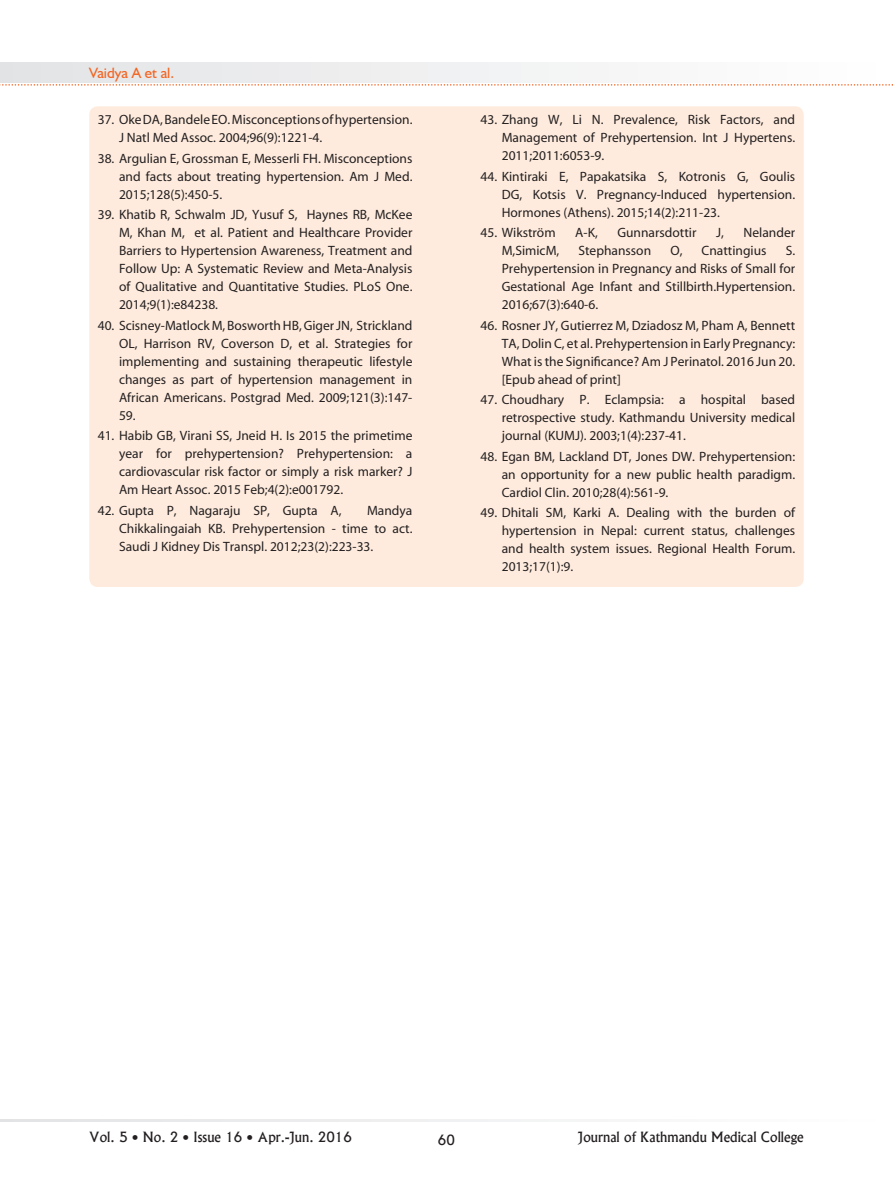
<style>
.page{position:relative;width:893px;height:1191px;background:#fff}
.page>*{position:absolute;margin:0;border:0;box-sizing:border-box;transform-origin:0 0}
.t1{font:15px "Humanist 521 BT";color:#f36421}
.t2{font:13.5px/18px "Myriad";color:#231f20;text-align:justify}
.t3{font:13.5px "Alaska";color:#231f20}
</style>
<div class="page">
<div style="left:0;top:63px;width:893px;height:20px;background:linear-gradient(to right,#e2e3e5,#fff)"></div>
<svg style="left:0;top:1119px;width:577px;height:2px"></svg>
<svg style="left:0;top:84px;width:893px;height:2px"></svg>
<div style="left:89px;top:106px;width:715px;height:481px;background:#feebdd;border-radius:9px"></div>
<p class="t1" style="left:89px;top:63px;width:86px">Vaidya A et al.</p>
<p class="t2" style="left:119px;top:111px;width:295px;text-indent:-21px">37. Oke DA, Bandele EO. Misconceptions of hypertension.<br>J Natl Med Assoc. 2004;96(9):1221-4.</p>
<p class="t2" style="left:119px;top:150px;width:295px;text-indent:-21px">38. Argulian E, Grossman E, Messerli FH. Misconceptions and facts about treating hypertension. Am J Med.<br>2015;128(5):450-5.</p>
<p class="t2" style="left:119px;top:207px;width:295px;text-indent:-21px">39. Khatib R, Schwalm JD, Yusuf S, Haynes RB, McKee M, Khan M, et al. Patient and Healthcare Provider Barriers to Hypertension Awareness, Treatment and Follow Up: A Systematic Review and Meta-Analysis of Qualitative and Quantitative Studies. PLoS One.<br>2014;9(1):e84238.</p>
<p class="t2" style="left:119px;top:317px;width:295px;text-indent:-21px">40. Scisney-Matlock M, Bosworth HB, Giger JN, Strickland OL, Harrison RV, Coverson D, et al. Strategies for implementing and sustaining therapeutic lifestyle changes as part of hypertension management in African Americans. Postgrad Med. 2009;121(3):147- 59.</p>
<p class="t2" style="left:119px;top:428px;width:295px;text-indent:-21px">41. Habib GB, Virani SS, Jneid H. Is 2015 the primetime year for prehypertension? Prehypertension: a cardiovascular risk factor or simply a risk marker? J Am Heart Assoc. 2015 Feb;4(2):e001792.</p>
<p class="t2" style="left:98px;top:502px;width:245px">42. Gupta P, Nagaraju SP, Gupta A,</p>
<p class="t2" style="left:119px;top:502px;width:295px;text-indent:248px">Mandya Chikkalingaiah KB. Prehypertension - time to act.<br>Saudi J Kidney Dis Transpl. 2012;23(2):223-33.</p>
<p class="t2" style="left:502px;top:111px;width:295px;text-indent:-21px">43. Zhang W, Li N. Prevalence, Risk Factors, and Management of Prehypertension. Int J Hypertens.<br>2011;2011:6053-9.</p>
<p class="t2" style="left:502px;top:168px;width:295px;text-indent:-21px">44. Kintiraki E, Papakatsika S, Kotronis G, Goulis DG, Kotsis V. Pregnancy-Induced hypertension.<br>Hormones (Athens). 2015;14(2):211-23.</p>
<p class="t2" style="left:480px;top:225px;width:77px">45. Wikström</p>
<p class="t2" style="left:575px;top:225px;width:24px">A-K,</p>
<p class="t2" style="left:617px;top:225px;width:80px">Gunnarsdottir</p>
<p class="t2" style="left:716px;top:225px;width:9px">J,</p>
<p class="t2" style="left:744px;top:225px;width:53px">Nelander</p>
<p class="t2" style="left:502px;top:243px;width:59px">M,SimicM,</p>
<p class="t2" style="left:578px;top:243px;width:74px">Stephansson</p>
<p class="t2" style="left:670px;top:243px;width:14px">O,</p>
<p class="t2" style="left:702px;top:243px;width:66px">Cnattingius</p>
<p class="t2" style="left:502px;top:243px;width:295px;text-indent:284px">S.<br>Prehypertension in Pregnancy and Risks of Small for Gestational Age Infant and Stillbirth.Hypertension.<br>2016;67(3):640-6.</p>
<p class="t2" style="left:502px;top:317px;width:295px;text-indent:-21px">46. Rosner JY, Gutierrez M, Dziadosz M, Pham A, Bennett TA, Dolin C, et al. Prehypertension in Early Pregnancy:<br>What is the Significance? Am J Perinatol. 2016 Jun 20. [Epub ahead of print]</p>
<p class="t2" style="left:502px;top:392px;width:295px;text-indent:-21px">47. Choudhary P. Eclampsia: a hospital based retrospective study. Kathmandu University medical journal (KUMJ). 2003;1(4):237-41.</p>
<p class="t2" style="left:502px;top:448px;width:295px;text-indent:-21px">48. Egan BM, Lackland DT, Jones DW. Prehypertension: an opportunity for a new public health paradigm.<br>Cardiol Clin. 2010;28(4):561-9.</p>
<p class="t2" style="left:502px;top:505px;width:295px;text-indent:-21px">49. Dhitali SM, Karki A. Dealing with the burden of hypertension in Nepal: current status, challenges and health system issues. Regional Health Forum.<br>2013;17(1):9.</p>
<p class="t3" style="left:89px;top:1129px;width:264px">Vol. 5 • No. 2 • Issue 16 • Apr.-Jun. 2016</p>
<p class="t3" style="left:578px;top:1129px;width:227px">Journal of Kathmandu Medical College</p>
<p class="t3" style="left:438px;top:1131px;width:19px">60</p>
</div>
